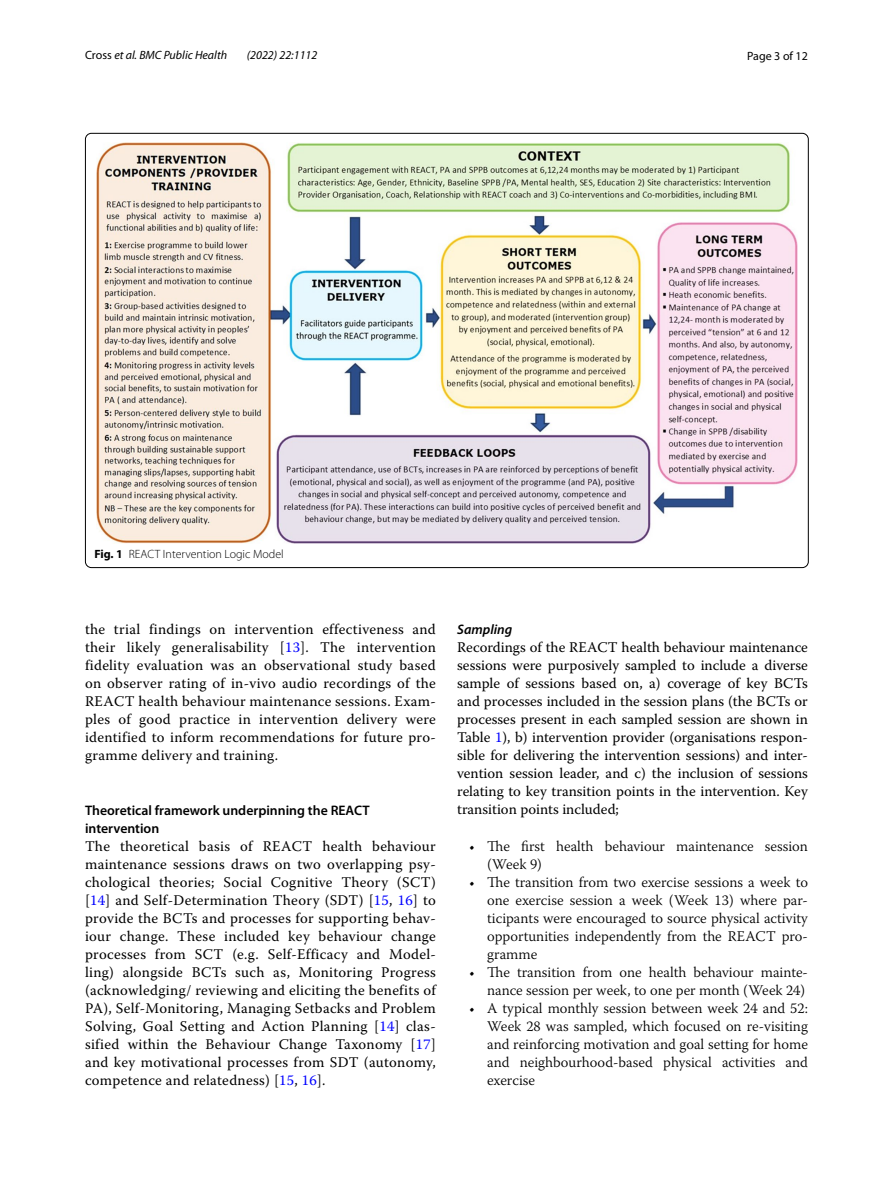
<style>
.page{position:relative;width:893px;height:1187px;background:#fff}
.page>*{position:absolute;margin:0;border:0;box-sizing:border-box;transform-origin:0 0}
.t1{font:14.7px/18px "Warnock Pro";letter-spacing:.02em;color:#000;text-align:justify}
.t2{font:300 14.7px/18px "Warnock Pro";color:#000;text-align:justify}
.t3{font:600 13.8px/18px "Myriad Pro";color:#000}
.t4{font:italic 600 13.8px "Myriad Pro";color:#000}
.t5{font:italic 12px "Myriad Pro";color:#000}
.t6{font:300 12px "Myriad Pro";color:#000}
.t7{font:12px "Myriad Pro";color:#000}
.s1{font-style:normal}
.s2{font-weight:700}
.s3{color:#00f}
</style>
<div class="page">
<img style="left:97px;top:142px;width:700px;height:401px">
<p class="t5" style="left:85px;top:48px;width:144px"><span class="s1">Cross</span> et al. BMC Public Health</p>
<p class="t5" style="left:247px;top:48px;width:72px">(2022) 22:1112</p>
<p class="t7" style="left:747px;top:48px;width:62px">Page 3 of 12</p>
<p class="t6" style="left:94px;top:547px;width:191px"><span class="s2">Fig. 1</span> REACT Intervention Logic Model</p>
<p class="t1" style="left:85px;top:620px;width:352px">the trial findings on intervention effectiveness and their likely generalisability [<span class="s3">13</span>]. The intervention fidelity evaluation was an observational study based on observer rating of in-vivo audio recordings of the REACT health behaviour maintenance sessions. Exam&shy;ples of good practice in intervention delivery were identified to inform recommendations for future pro&shy;gramme delivery and training.</p>
<p class="t3" style="left:85px;top:801px;width:286px">Theoretical framework underpinning the REACT intervention</p>
<p class="t1" style="left:85px;top:837px;width:352px">The theoretical basis of REACT health behaviour maintenance sessions draws on two overlapping psy&shy;chological theories; Social Cognitive Theory (SCT) [<span class="s3">14</span>] and Self-Determination Theory (SDT) [<span class="s3">15</span>, <span class="s3">16</span>] to provide the BCTs and processes for supporting behav&shy;iour change. These included key behaviour change processes from SCT (e.g. Self-Efficacy and Model&shy;ling) alongside BCTs such as, Monitoring Progress (acknowledging/ reviewing and eliciting the benefits of PA), Self-Monitoring, Managing Setbacks and Problem Solving, Goal Setting and Action Planning [<span class="s3">14</span>] clas&shy;sified within the Behaviour Change Taxonomy [<span class="s3">17</span>] and key motivational processes from SDT (autonomy, competence and relatedness) [<span class="s3">15</span>, <span class="s3">16</span>].</p>
<p class="t4" style="left:457px;top:620px;width:57px">Sampling</p>
<p class="t1" style="left:457px;top:637px;width:352px">Recordings of the REACT health behaviour maintenance sessions were purposively sampled to include a diverse sample of sessions based on, a) coverage of key BCTs and processes included in the session plans (the BCTs or processes present in each sampled session are shown in Table <span class="s3">1</span>), b) intervention provider (organisations respon&shy;sible for delivering the intervention sessions) and inter&shy;vention session leader, and c) the inclusion of sessions relating to key transition points in the intervention. Key transition points included;</p>
<p class="t2" style="left:487px;top:836px;width:322px;text-indent:-18px">• The first health behaviour maintenance session (Week 9)</p>
<p class="t2" style="left:487px;top:872px;width:322px;text-indent:-18px">• The transition from two exercise sessions a week to one exercise session a week (Week 13) where par&shy;ticipants were encouraged to source physical activity opportunities independently from the REACT pro&shy;gramme</p>
<p class="t2" style="left:469px;top:962px;width:340px;text-align:right">• The transition from one health behaviour mainte&shy;nance session per week, to one per month (Week 24)</p>
<p class="t2" style="left:487px;top:998px;width:322px;text-indent:-18px">• A typical monthly session between week 24 and 52:<br>Week 28 was sampled, which focused on re-visiting and reinforcing motivation and goal setting for home and neighbourhood-based physical activities and exercise</p>
</div>
